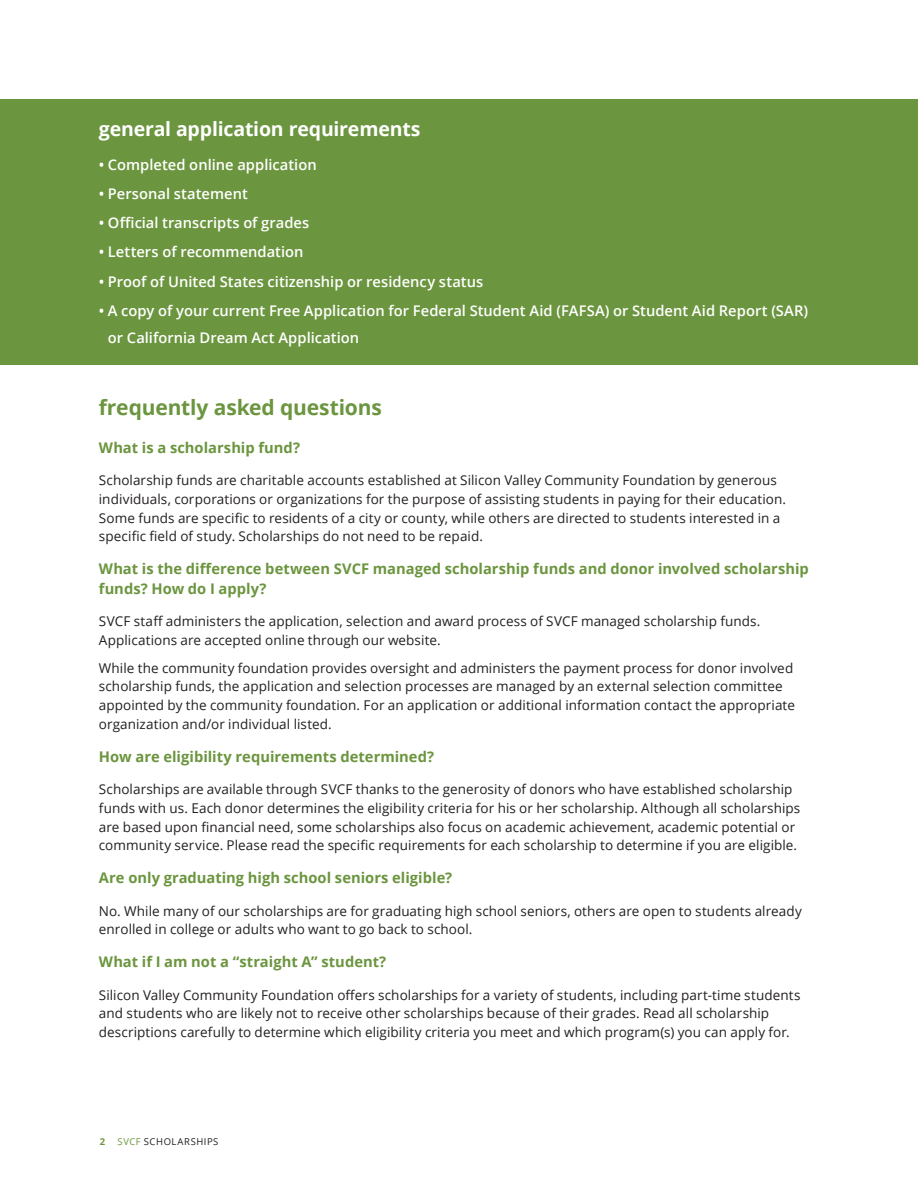
<style>
.page{position:relative;width:918px;height:1188px;background:#fff}
.page>*{position:absolute;margin:0;border:0;box-sizing:border-box;transform-origin:0 0}
.sub_1{font:700 21px "Open Sans";letter-spacing:-.005em;color:#6b953e}
.sub_1_rev{font:700 19.5px "Open Sans";letter-spacing:-.01em;color:#fff}
.steps{font:600 14.7px/27.2px "Open Sans";color:#fff}
.question_1{font:700 14.7px/19.5px "Open Sans";color:#6b953e}
.text_1{font:13.5px/18.8px "Open Sans";letter-spacing:.005em;color:#231f20}
.t1{font:9.45px "Open Sans";letter-spacing:.055em;color:#231f20}
.t2{font:700 9.45px "Open Sans";color:#6b953e}
.s1{color:#6b953e}
</style>
<div class="page">
<div style="left:0;top:99px;width:918px;height:266px;background:#6b953e"></div>
<p class="sub_1_rev" style="left:99px;top:115px;width:323px">general application requirements</p>
<p class="steps" style="left:99px;top:150px;width:219px">• Completed online application</p>
<p class="steps" style="left:99px;top:180px;width:150px">• Personal statement</p>
<p class="steps" style="left:99px;top:209px;width:212px">• Official transcripts of grades</p>
<p class="steps" style="left:99px;top:238px;width:206px">• Letters of recommendation</p>
<p class="steps" style="left:99px;top:267px;width:386px">• Proof of United States citizenship or residency status</p>
<p class="steps" style="left:108px;top:297px;width:702px;text-indent:-9px">• A copy of your current Free Application for Federal Student Aid (FAFSA) or Student Aid Report (SAR) or California Dream Act Application</p>
<p class="sub_1" style="left:99px;top:393px;width:284px">frequently asked questions</p>
<p class="question_1" style="left:99px;top:437px;width:203px">What is a scholarship fund?</p>
<p class="text_1" style="left:99px;top:470px;width:688px">Scholarship funds are charitable accounts established at Silicon Valley Community Foundation by generous individuals, corporations or organizations for the purpose of assisting students in paying for their education.<br>Some funds are specific to residents of a city or county, while others are directed to students interested in a specific field of study. Scholarships do not need to be repaid.</p>
<p class="question_1" style="left:99px;top:559px;width:711px">What is the difference between SVCF managed scholarship funds and donor involved scholarship funds? How do I apply?</p>
<p class="text_1" style="left:99px;top:611px;width:663px">SVCF staff administers the application, selection and award process of SVCF managed scholarship funds.<br>Applications are accepted online through our website.</p>
<p class="text_1" style="left:99px;top:658px;width:697px">While the community foundation provides oversight and administers the payment process for donor involved scholarship funds, the application and selection processes are managed by an external selection committee appointed by the community foundation. For an application or additional information contact the appropriate organization and/or individual listed.</p>
<p class="question_1" style="left:99px;top:746px;width:337px">How are eligibility requirements determined?</p>
<p class="text_1" style="left:99px;top:779px;width:703px">Scholarships are available through SVCF thanks to the generosity of donors who have established scholarship funds with us. Each donor determines the eligibility criteria for his or her scholarship. Although all scholarships are based upon financial need, some scholarships also focus on academic achievement, academic potential or community service. Please read the specific requirements for each scholarship to determine if you are eligible.</p>
<p class="question_1" style="left:99px;top:868px;width:355px">Are only graduating high school seniors eligible?</p>
<p class="text_1" style="left:99px;top:901px;width:704px">No. While many of our scholarships are for graduating high school seniors, others are open to students already enrolled in college or adults who want to go back to school.</p>
<p class="question_1" style="left:99px;top:952px;width:289px">What if I am not a “straight A” student?</p>
<p class="text_1" style="left:99px;top:985px;width:703px">Silicon Valley Community Foundation offers scholarships for a variety of students, including part-time students and students who are likely not to receive other scholarships because of their grades. Read all scholarship descriptions carefully to determine which eligibility criteria you meet and which program(s) you can apply for.</p>
<p class="t2" style="left:100px;top:1134px;width:7px">2</p>
<p class="t1" style="left:117px;top:1134px;width:102px"><span class="s1">SVCF</span> SCHOLARSHIPS</p>
</div>
